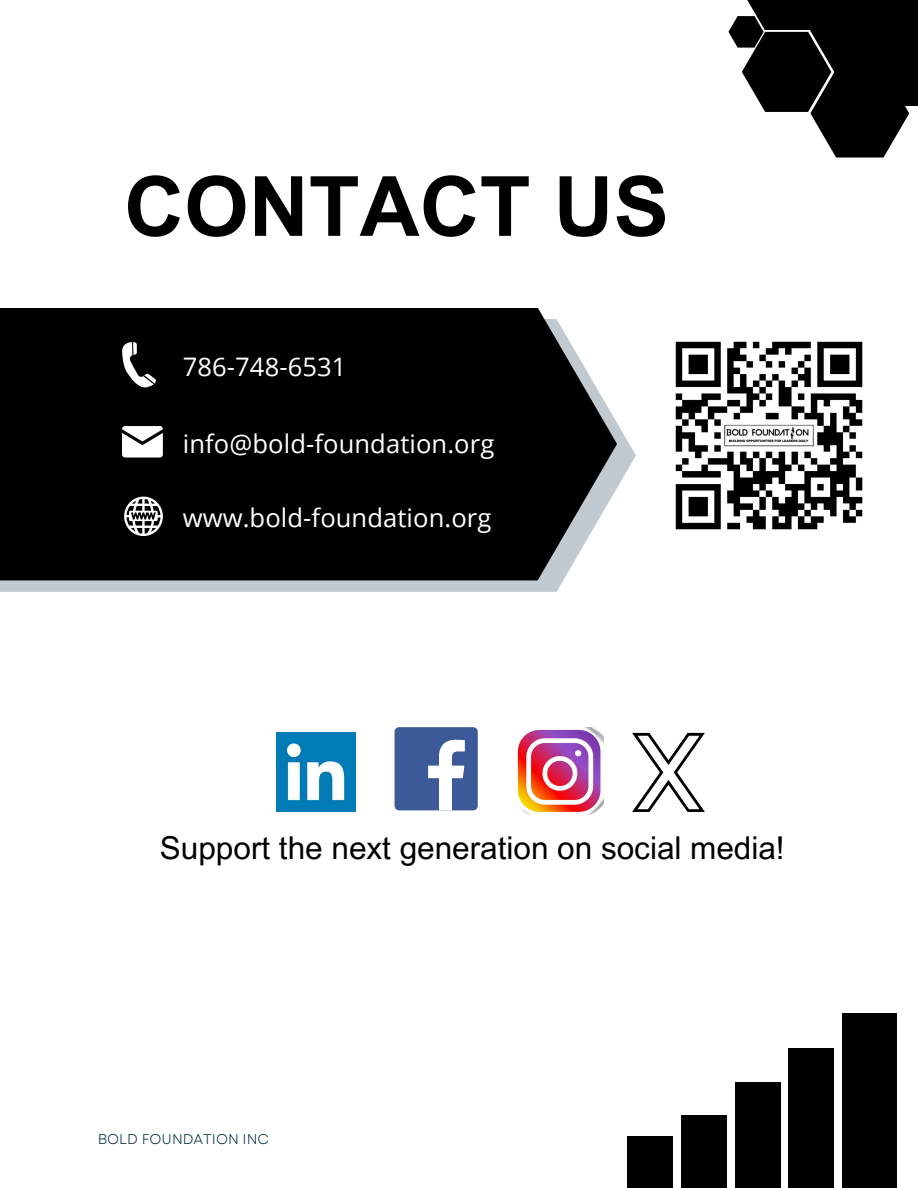
<style>
.page{position:relative;width:918px;height:1188px;background:#fff}
.page>*{position:absolute;margin:0;border:0;box-sizing:border-box;transform-origin:0 0}
.t1{font:700 83.1px "Arial MT Pro";color:#000}
.t2{font:31.5px "Arial MT Pro";color:#000001}
.t3{font:25.5px "Open Sans";letter-spacing:.005em;color:#fff}
.t4{font:14.1px "Garet";color:#072a44}
</style>
<div class="page">
<svg style="left:0;top:423px;width:636px;height:169px;fill:#c1cad0"></svg>
<div style="left:0;top:308px;width:617px;height:272px;background:#000"></div>
<svg style="left:122px;top:342px;width:34px;height:47px"></svg>
<svg style="left:122px;top:426px;width:40px;height:31px"></svg>
<svg style="left:124px;top:497px;width:38px;height:39px"></svg>
<div style="left:792px;top:0;width:126px;height:106px;background:#000"></div>
<svg style="left:728px;top:16px;width:181px;height:142px"></svg>
<div style="left:739px;top:0;width:107px;height:30px;background:#000"></div>
<div style="left:682px;top:1115px;width:45px;height:73px;background:#000"></div>
<div style="left:628px;top:1136px;width:45px;height:52px;background:#000"></div>
<div style="left:735px;top:1083px;width:45px;height:105px;background:#000"></div>
<div style="left:789px;top:1048px;width:45px;height:140px;background:#000"></div>
<div style="left:842px;top:1013px;width:55px;height:175px;background:#000"></div>
<img style="left:675px;top:341px;width:188px;height:189px">
<div style="left:395px;top:727px;width:83px;height:83px;background:#3d5a98;border-radius:5px"></div>
<svg style="left:428px;top:740px;width:37px;height:70px"></svg>
<img style="left:517px;top:727px;width:86px;height:88px">
<svg style="left:632px;top:733px;width:73px;height:79px"></svg>
<img style="left:277px;top:733px;width:79px;height:79px">
<h1 class="t1" style="left:124px;top:176px;width:547px">CONTACT US</h1>
<p class="t3" style="left:183px;top:349px;width:165px">786-748-6531</p>
<h3 class="t3" style="left:183px;top:426px;width:313px">info@bold-foundation.org</h3>
<p class="t3" style="left:183px;top:500px;width:310px">www.bold-foundation.org</p>
<p class="t2" style="left:160px;top:837px;width:626px">Support the next generation on social media!</p>
<h3 class="t4" style="left:98px;top:1129px;width:173px">BOLD FOUNDATION INC</h3>
</div>
